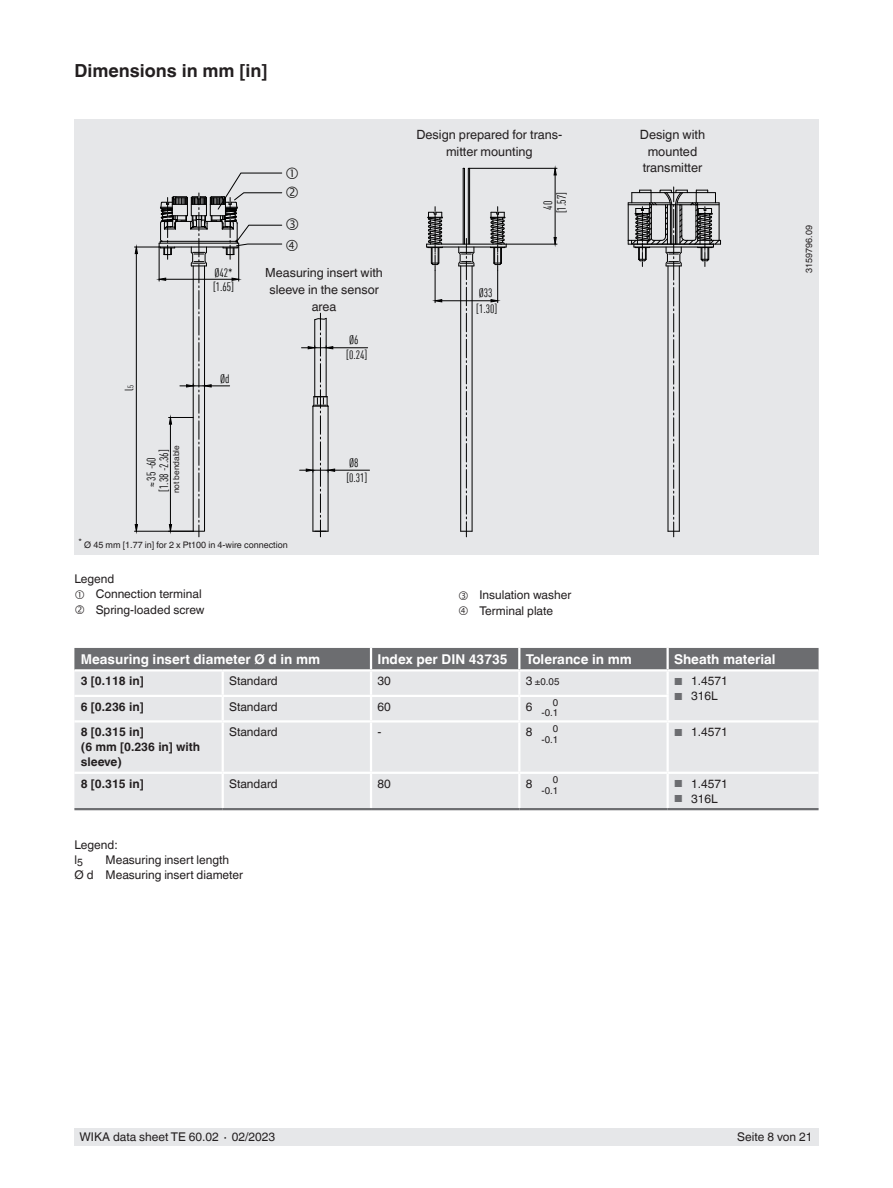
<style>
.page{position:relative;width:893px;height:1188px;background:#fff}
.page>*{position:absolute;margin:0;border:0;box-sizing:border-box;transform-origin:0 0}
.t1{font:700 18px "Helvetica World";color:#231f20}
.t2{font:700 13.5px "Helvetica World";color:#fff}
.t3{font:12.75px/16.5px "Helvetica World";color:#231f20;text-align:center}
.t4{font:12.6px/16.8px "Helvetica World";color:#231f20;text-align:center}
.t5{font:12px/15px "Helvetica World";color:#231f20}
.t6{font:12px/14.7px "DIN Cond";color:#000}
.t7{font:700 12px/15px "Helvetica World";color:#231f20}
.t8{font:9.75px/10.5px "Helvetica World";color:#231f20;text-align:right}
.t9{font:9.3px "DIN Cond";color:#000}
.t10{font:9px "Helvetica World";color:#231f20}
.t11{font:8.4px "Helvetica World";color:#231f20}
.s1{font-size:7.95px}
.s2{font-family:"Calibri";font-size:9.75px}
.s3{font-size:12px}
.s4{font-size:10.2px;color:#6c6d70}
</style>
<div class="page">
<div style="left:75px;top:1128px;width:742px;height:17px;background:#e6e7e9"></div>
<div style="left:74px;top:648px;width:745px;height:21px;background:#6c6d70"></div>
<div style="left:74px;top:672px;width:745px;height:136px;background:#e6e7e9"></div>
<div style="left:372px;top:697px;width:294px;height:23px;background:#e6e7e9"></div>
<hr style="left:370px;top:648px;width:2px;height:21px;background:#fff">
<hr style="left:222px;top:672px;width:2px;height:23px;background:#fff">
<hr style="left:370px;top:672px;width:2px;height:23px;background:#fff">
<hr style="left:518px;top:672px;width:2px;height:23px;background:#fff">
<hr style="left:74px;top:695px;width:149px;height:2px;background:#fff">
<hr style="left:223px;top:695px;width:148px;height:2px;background:#fff">
<hr style="left:222px;top:697px;width:2px;height:23px;background:#fff">
<hr style="left:371px;top:695px;width:148px;height:2px;background:#fff">
<hr style="left:370px;top:697px;width:2px;height:23px;background:#fff">
<hr style="left:519px;top:695px;width:150px;height:2px;background:#fff">
<hr style="left:518px;top:697px;width:2px;height:23px;background:#fff">
<hr style="left:74px;top:720px;width:149px;height:3px;background:#fff">
<hr style="left:223px;top:720px;width:148px;height:3px;background:#fff">
<hr style="left:222px;top:723px;width:2px;height:49px;background:#fff">
<hr style="left:371px;top:720px;width:148px;height:3px;background:#fff">
<hr style="left:370px;top:723px;width:2px;height:49px;background:#fff">
<hr style="left:519px;top:720px;width:149px;height:3px;background:#fff">
<hr style="left:518px;top:723px;width:2px;height:49px;background:#fff">
<hr style="left:666px;top:723px;width:3px;height:49px;background:#fff">
<hr style="left:74px;top:772px;width:149px;height:2px;background:#fff">
<hr style="left:223px;top:772px;width:148px;height:2px;background:#fff">
<hr style="left:222px;top:774px;width:2px;height:34px;background:#fff">
<hr style="left:371px;top:772px;width:148px;height:2px;background:#fff">
<hr style="left:370px;top:774px;width:2px;height:34px;background:#fff">
<hr style="left:519px;top:772px;width:149px;height:2px;background:#fff">
<hr style="left:518px;top:774px;width:2px;height:34px;background:#fff">
<hr style="left:668px;top:772px;width:151px;height:2px;background:#fff">
<hr style="left:666px;top:774px;width:3px;height:34px;background:#fff">
<hr style="left:518px;top:648px;width:2px;height:21px;background:#fff">
<hr style="left:666px;top:648px;width:3px;height:21px;background:#fff">
<hr style="left:666px;top:672px;width:3px;height:23px;background:#fff">
<hr style="left:666px;top:697px;width:3px;height:23px;background:#fff">
<hr style="left:668px;top:720px;width:151px;height:3px;background:#fff">
<hr style="left:74px;top:808px;width:149px;height:2px;background:#6c6d70">
<hr style="left:223px;top:808px;width:148px;height:2px;background:#6c6d70">
<hr style="left:371px;top:808px;width:148px;height:2px;background:#6c6d70">
<hr style="left:519px;top:808px;width:149px;height:2px;background:#6c6d70">
<hr style="left:668px;top:808px;width:151px;height:2px;background:#6c6d70">
<div style="left:74px;top:119px;width:745px;height:436px;background:#e6e7e9"></div>
<hr style="left:427px;top:247px;width:79px;height:1px;background:#000">
<hr style="left:427px;top:244px;width:79px;height:1px;background:#000">
<svg style="left:426px;top:207px;width:17px;height:63px"></svg>
<svg style="left:490px;top:207px;width:17px;height:63px"></svg>
<hr style="left:470px;top:168px;width:87px;height:1px;background:#000">
<hr style="left:506px;top:244px;width:51px;height:1px;background:#000">
<hr style="left:555px;top:175px;width:1px;height:62px;background:#000">
<svg style="left:553px;top:168px;width:4px;height:8px"></svg>
<svg style="left:553px;top:237px;width:4px;height:8px"></svg>
<hr style="left:435px;top:270px;width:1px;height:33px;background:#000">
<hr style="left:497px;top:270px;width:1px;height:33px;background:#000">
<hr style="left:442px;top:301px;width:49px;height:1px;background:#000">
<svg style="left:434px;top:299px;width:8px;height:4px"></svg>
<svg style="left:490px;top:299px;width:8px;height:4px"></svg>
<hr style="left:333px;top:348px;width:35px;height:1px;background:#000">
<hr style="left:335px;top:470px;width:35px;height:1px;background:#000">
<svg style="left:458px;top:168px;width:17px;height:369px"></svg>
<svg style="left:628px;top:187px;width:93px;height:350px"></svg>
<svg style="left:134px;top:172px;width:201px;height:365px"></svg>
<h1 class="t1" style="left:74px;top:60px;width:194px">Dimensions in mm [in]</h1>
<p class="t6" style="left:213px;top:265px;width:23px">Ø42* [1.65]</p>
<p class="t6" style="left:122px;top:391px;width:7px;rotate:-90deg">l<span class="s1">5</span></p>
<p class="t11" style="left:171px;top:493px;width:50px;rotate:-90deg">not bendable</p>
<p class="t6" style="left:145px;top:492px;width:44px;line-height:12.6px;text-align:center;rotate:-90deg"><span class="s2">≈</span> 35 -60 [1.38 -2.36]</p>
<p class="t6" style="left:171px;top:493px;width:49px;rotate:-90deg">nicht biegbar</p>
<p class="t6" style="left:220px;top:371px;width:11px">Ød</p>
<p class="t4" style="left:265px;top:265px;width:119px">Measuring insert with sleeve in the sensor area</p>
<p class="t6" style="left:346px;top:333px;width:23px">Ø6 [0.24]</p>
<p class="t6" style="left:346px;top:455px;width:23px">Ø8 [0.31]</p>
<p class="t10" style="left:78px;top:540px;width:211px">* Ø 45 mm [1.77 in] for 2 x Pt100 in 4-wire connection</p>
<p class="t5" style="left:96px;top:571px;width:110px;text-indent:-21px">Legend<br>Connection terminal<br>Spring-loaded screw</p>
<p class="t3" style="left:416px;top:126px;width:147px;line-height:17px">Design prepared for trans&shy;mitter mounting</p>
<p class="t3" style="left:640px;top:126px;width:67px">Design with mounted transmitter</p>
<p class="t9" style="left:482px;top:135px;width:5px">5</p>
<p class="t9" style="left:671px;top:135px;width:5px">7</p>
<p class="t6" style="left:476px;top:285px;width:23px;line-height:15.5px">Ø33 [1.30]</p>
<p class="t6" style="left:541px;top:213px;width:23px;line-height:13.8px;text-align:center;rotate:-90deg">40 [1.57]</p>
<p class="t5" style="left:479px;top:587px;width:93px;line-height:15.6px">Insulation washer<br>Terminal plate</p>
<p class="t2" style="left:81px;top:651px;width:241px">Measuring insert diameter Ø d in mm</p>
<p class="t2" style="left:377px;top:651px;width:132px">Index per DIN 43735</p>
<p class="t2" style="left:526px;top:651px;width:108px">Tolerance in mm</p>
<p class="t2" style="left:674px;top:651px;width:103px">Sheath material</p>
<p class="t7" style="left:81px;top:674px;width:64px">3 [0.118 in]</p>
<p class="t5" style="left:229px;top:674px;width:50px">Standard</p>
<p class="t5" style="left:377px;top:674px;width:15px">30</p>
<p class="t8" style="left:526px;top:677px;width:35px"><span class="s3">3</span> ±0.05</p>
<p class="t5" style="left:674px;top:674px;width:55px"><span class="s4">■</span> 1.4571</p>
<p class="t5" style="left:674px;top:689px;width:45px"><span class="s4">■</span> 316L</p>
<p class="t7" style="left:81px;top:699px;width:64px">6 [0.236 in]</p>
<p class="t5" style="left:229px;top:699px;width:50px">Standard</p>
<p class="t5" style="left:377px;top:699px;width:15px">60</p>
<p class="t5" style="left:526px;top:699px;width:8px">6</p>
<p class="t7" style="left:81px;top:725px;width:121px">8 [0.315 in]<br>(6 mm [0.236 in] with sleeve)</p>
<p class="t5" style="left:229px;top:725px;width:50px">Standard</p>
<p class="t5" style="left:377px;top:725px;width:5px">-</p>
<p class="t5" style="left:526px;top:725px;width:8px">8</p>
<p class="t5" style="left:674px;top:725px;width:55px"><span class="s4">■</span> 1.4571</p>
<p class="t7" style="left:81px;top:776px;width:64px">8 [0.315 in]</p>
<p class="t5" style="left:229px;top:776px;width:50px">Standard</p>
<p class="t5" style="left:377px;top:776px;width:15px">80</p>
<p class="t5" style="left:526px;top:776px;width:8px">8</p>
<p class="t5" style="left:674px;top:776px;width:55px"><span class="s4">■</span> 1.4571</p>
<p class="t5" style="left:674px;top:791px;width:45px"><span class="s4">■</span> 316L</p>
<p class="t5" style="left:74px;top:837px;width:45px">Legend: l<sub>5</sub></p>
<p class="t8" style="left:541px;top:697px;width:18px">0 -0.1</p>
<p class="t8" style="left:542px;top:724px;width:18px">0 -0.1</p>
<p class="t8" style="left:542px;top:774px;width:18px">0 -0.1</p>
<p class="t5" style="left:74px;top:852px;width:170px;text-indent:31px">Measuring insert length<br>Ø d Measuring insert diameter</p>
<p class="t10" style="left:804px;top:273px;width:49px;rotate:-90deg">3159796.09</p>
<p class="t5" style="left:80px;top:1130px;width:197px">WIKA data sheet TE 60.02 ∙ 02/2023</p>
<p class="t5" style="left:737px;top:1130px;width:77px">Seite 8 von 21</p>
</div>
